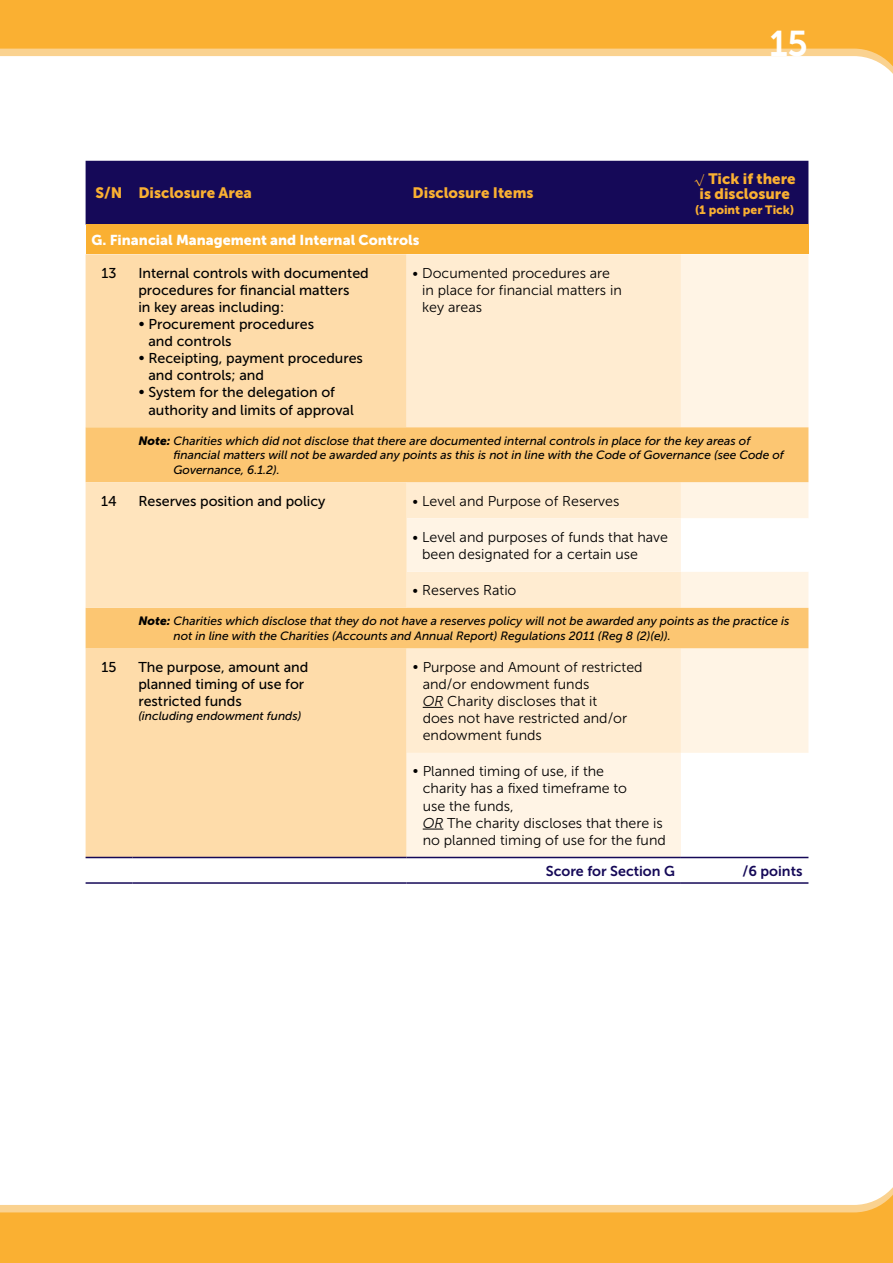
<style>
.page{position:relative;width:893px;height:1263px;background:#fff}
.page>*{position:absolute;margin:0;border:0;box-sizing:border-box;transform-origin:0 0}
.t1{font:35.7px "Museo Sans 700";color:#fff}
.t2{font:15px/15px "Museo Sans 900";color:#fab032;text-align:center}
.t3{font:14.25px/17.1px "Museo Sans 300";color:#000}
.t4{font:14.25px/17.1px "Museo Sans 500";color:#000}
.t5{font:14.25px "Museo Sans 900";color:#fff}
.t6{font:14.25px "Museo Sans 700";color:#150958}
.t7{font:italic 12px/14.4px "Museo Sans 500";color:#000}
.t8{font:12px "Museo Sans 900";color:#fab032}
.s1{font-family:"Apple Chancery"}
.s2{font-family:"Museo Sans 900"}
.s3{font-style:italic}
</style>
<div class="page">
<div style="left:0;top:1153px;width:893px;height:110px;background:#fab032"></div>
<div style="left:0;top:1205px;width:881px;height:7px;background:#fad290"></div>
<div style="left:0;top:1153px;width:893px;height:52px;background:#fff"></div>
<div style="left:0;top:0;width:893px;height:108px;background:#fab032"></div>
<div style="left:0;top:49px;width:880px;height:7px;background:#fad290"></div>
<div style="left:0;top:56px;width:893px;height:52px;background:#fff"></div>
<div style="left:86px;top:161px;width:722px;height:64px;background:#150958"></div>
<div style="left:86px;top:225px;width:722px;height:29px;background:#fab032"></div>
<div style="left:86px;top:254px;width:321px;height:603px;background:#fedcaa"></div>
<svg style="left:407px;top:254px;width:401px;height:603px;background:#feefd8"></svg>
<svg style="left:86px;top:427px;width:722px;height:221px;background:#fdd69a"></svg>
<div style="left:86px;top:482px;width:321px;height:126px;background:#ffe4bd"></div>
<svg style="left:681px;top:518px;width:127px;height:339px"></svg>
<hr style="left:407px;top:857px;width:274px;height:1px;background:#150958">
<hr style="left:681px;top:857px;width:127px;height:1px;background:#150958">
<hr style="left:86px;top:882px;width:46px;height:2px;background:#150958">
<hr style="left:132px;top:882px;width:275px;height:2px;background:#150958">
<hr style="left:407px;top:882px;width:274px;height:2px;background:#150958">
<hr style="left:681px;top:882px;width:127px;height:2px;background:#150958">
<hr style="left:86px;top:857px;width:46px;height:1px;background:#150958">
<hr style="left:132px;top:857px;width:275px;height:1px;background:#150958">
<svg style="left:423px;top:707px;width:20px;height:1px"></svg>
<svg style="left:423px;top:829px;width:20px;height:1px"></svg>
<p class="t2" style="left:96px;top:185px;width:158px">S/N Disclosure Area</p>
<p class="t2" style="left:413px;top:185px;width:122px">Disclosure Items</p>
<p class="t5" style="left:92px;top:232px;width:329px">G. Financial Management and Internal Controls</p>
<p class="t4" style="left:101px;top:264px;width:17px">13</p>
<p class="t4" style="left:138px;top:264px;width:232px">Internal controls with documented procedures for financial matters<br>in key areas including:</p>
<p class="t4" style="left:148px;top:316px;width:167px;text-indent:-10px">• Procurement procedures and controls</p>
<p class="t4" style="left:148px;top:350px;width:216px;text-indent:-10px">• Receipting, payment procedures and controls; and</p>
<p class="t4" style="left:148px;top:384px;width:207px;text-indent:-10px">• System for the delegation of authority and limits of approval</p>
<p class="t3" style="left:422px;top:264px;width:201px;text-indent:-10px">• Documented procedures are in place for financial matters in key areas</p>
<h1 class="t1" style="left:769px;top:24px;width:40px">15</h1>
<p class="t2" style="left:694px;top:171px;width:103px"><span class="s1">√</span> Tick if there is disclosure</p>
<p class="t8" style="left:695px;top:203px;width:100px">(1 point per Tick)</p>
<p class="t7" style="left:174px;top:433px;width:612px;text-indent:-35px"><span class="s2">Note:</span> Charities which did not disclose that there are documented internal controls in place for the key areas of financial matters will not be awarded any points as this is not in line with the Code of Governance (see Code of<br>Governance, 6.1.2).</p>
<p class="t4" style="left:101px;top:492px;width:17px">14</p>
<p class="t4" style="left:138px;top:492px;width:189px">Reserves position and policy</p>
<p class="t3" style="left:413px;top:492px;width:208px">• Level and Purpose of Reserves</p>
<p class="t3" style="left:422px;top:528px;width:247px;text-indent:-10px">• Level and purposes of funds that have been designated for a certain use</p>
<p class="t3" style="left:413px;top:582px;width:105px">• Reserves Ratio</p>
<p class="t7" style="left:174px;top:614px;width:617px;text-indent:-35px"><span class="s2">Note:</span> Charities which disclose that they do not have a reserves policy will not be awarded any points as the practice is not in line with the Charities (Accounts and Annual Report) Regulations 2011 (Reg 8 (2)(e)).</p>
<p class="t4" style="left:101px;top:658px;width:16px">15</p>
<p class="t4" style="left:138px;top:658px;width:172px">The purpose, amount and planned timing of use for restricted funds</p>
<p class="t7" style="left:138px;top:709px;width:165px">(including endowment funds)</p>
<p class="t3" style="left:423px;top:658px;width:221px;text-indent:-10px">• Purpose and Amount of restricted and/or endowment funds<br><span class="s3">OR</span> Charity discloses that it<br>does not have restricted and/or endowment funds</p>
<p class="t3" style="left:423px;top:763px;width:245px;text-indent:-10px">• Planned timing of use, if the<br>charity has a fixed timeframe to<br>use the funds,<br><span class="s3">OR</span> The charity discloses that there is no planned timing of use for the fund</p>
<p class="t6" style="left:546px;top:863px;width:131px">Score for Section G</p>
<p class="t6" style="left:743px;top:863px;width:61px">/6 points</p>
</div>
